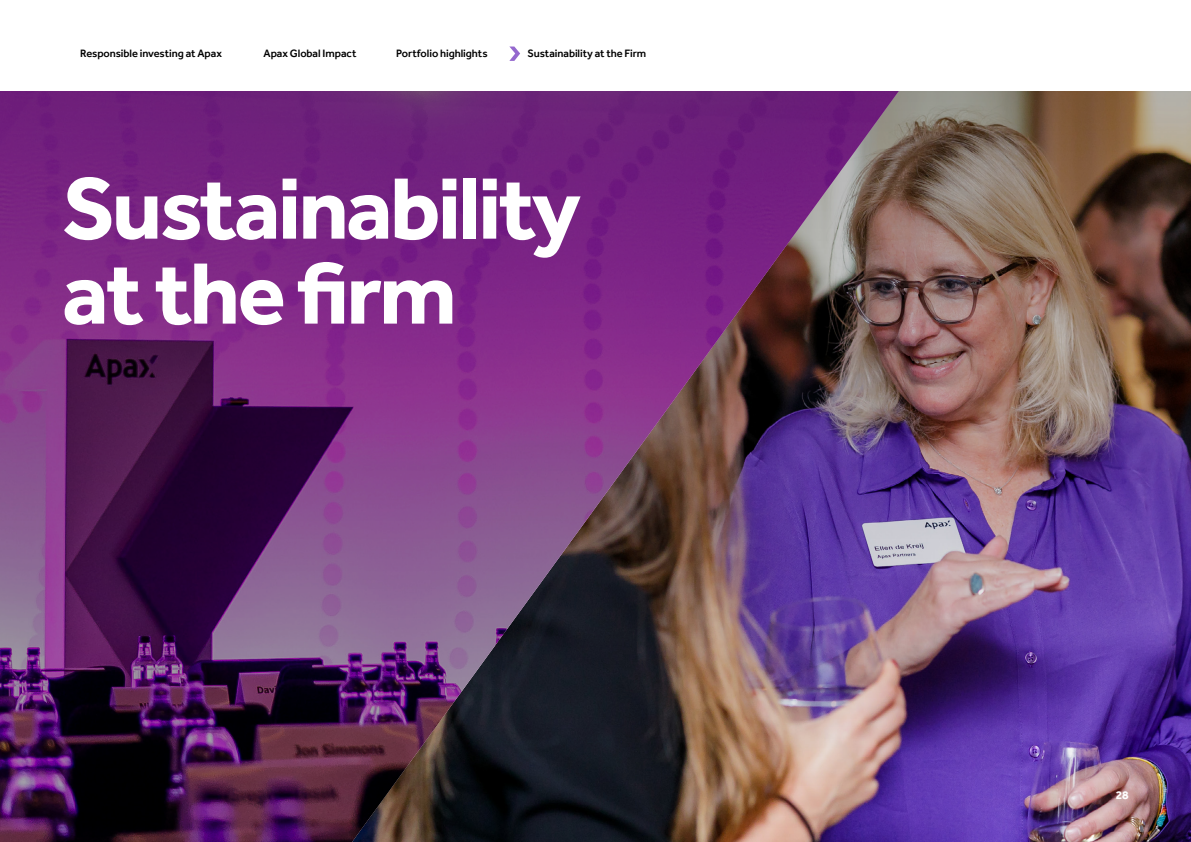
<style>
.page{position:relative;width:1191px;height:842px;background:#fff}
.page>*{position:absolute;margin:0;border:0;box-sizing:border-box;transform-origin:0 0}
.t1{font:700 90px/85px "Effra";letter-spacing:-.03em;color:#fff}
.t2{font:700 12px "Effra";color:#fff}
.t3{font:500 11px "Effra";letter-spacing:-.005em;color:#000}
</style>
<div class="page">
<img style="left:899px;top:91px;width:292px;height:751px">
<img style="left:0;top:91px;width:899px;height:751px">
<svg style="left:509px;top:47px;width:11px;height:14px"></svg>
<p class="t3" style="left:80px;top:47px;width:143px">Responsible investing at Apax</p>
<p class="t3" style="left:263px;top:47px;width:94px">Apax Global Impact</p>
<p class="t3" style="left:396px;top:47px;width:93px">Portfolio highlights</p>
<p class="t3" style="left:527px;top:47px;width:120px">Sustainability at the Firm</p>
<h1 class="t1" style="left:62px;top:165px;width:520px">Sustainability at the firm</h1>
<p class="t2" style="left:1115px;top:788px;width:14px">28</p>
</div>
